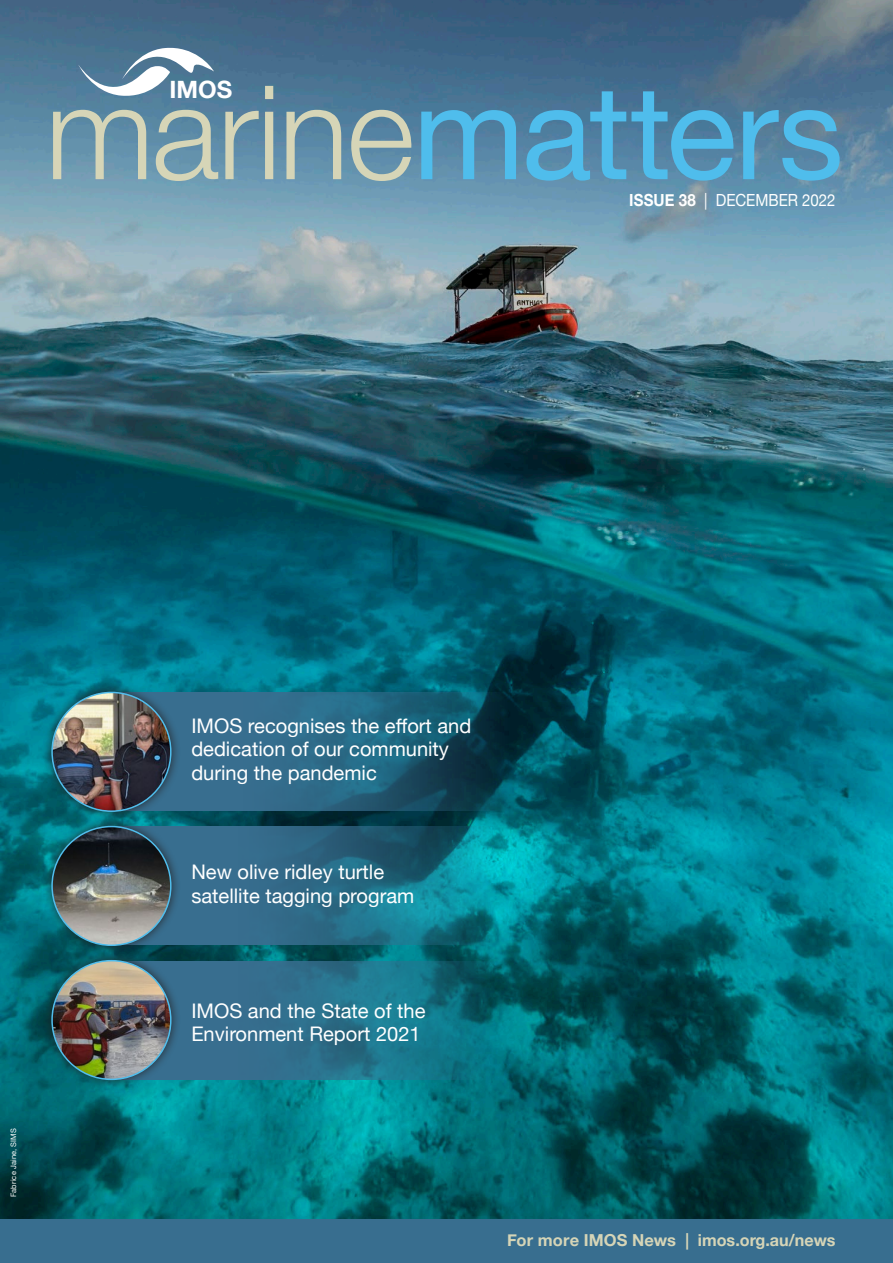
<style>
.page{position:relative;width:893px;height:1263px;background:#fff}
.page>*{position:absolute;margin:0;border:0;box-sizing:border-box;transform-origin:0 0}
.t1{font:130.65px "Helvetica Neue";letter-spacing:-.015em;color:#4fbdec}
.t2{font:700 23.85px "Helvetica Neue";color:#fff}
.t3{font:20.1px/23.4px "Helvetica Neue";color:#fff}
.t4{font:16.65px "Helvetica Neue";letter-spacing:-.005em;color:#fff;scale:.9 1}
.t5{font:700 16.5px "Helvetica Neue";color:#d6d5b7}
.t6{font:7.5px "Helvetica Neue";letter-spacing:.025em;color:#fff}
.s1{font-weight:300;color:#d6d5b7}
.s2{font-weight:700}
</style>
<div class="page">
<img style="left:0;top:0;width:893px;height:1220px">
<div style="left:0;top:1220px;width:893px;height:43px;background:#386e8f"></div>
<svg style="left:78px;top:43px;width:136px;height:57px"></svg>
<svg style="left:181px;top:961px;width:316px;height:118px;background:#247089"></svg>
<svg style="left:181px;top:826px;width:316px;height:119px;background:#247089"></svg>
<svg style="left:181px;top:692px;width:331px;height:119px;background:#245e78"></svg>
<div style="left:43px;top:951px;width:138px;height:138px;background:#231f20;opacity:.8"></div>
<img style="left:52px;top:961px;width:119px;height:118px;border-radius:59px">
<div style="left:51px;top:960px;width:121px;height:120px;border:2px solid #4fbdec;border-radius:50%"></div>
<div style="left:43px;top:817px;width:138px;height:138px;background:#231f20;opacity:.8"></div>
<img style="left:52px;top:826px;width:119px;height:119px;border-radius:59px">
<div style="left:51px;top:826px;width:121px;height:120px;border:2px solid #4fbdec;border-radius:50%"></div>
<div style="left:43px;top:683px;width:138px;height:138px;background:#231f20;opacity:.8"></div>
<img style="left:52px;top:692px;width:119px;height:119px;border-radius:59px">
<div style="left:51px;top:692px;width:121px;height:120px;border:2px solid #4fbdec;border-radius:50%"></div>
<p class="t2" style="left:169px;top:70px;width:64px">IMOS</p>
<p class="t1" style="left:45px;top:38px;width:800px"><span class="s1">marine</span>matters</p>
<p class="t4" style="left:629px;top:188px;width:231px"><span class="s2">ISSUE 38</span> | DECEMBER 2022</p>
<p class="t6" style="left:8px;top:1197px;width:70px;rotate:-90deg">Fabrice Jaine, SIMS</p>
<p class="t3" style="left:191px;top:715px;width:282px">IMOS recognises the effort and dedication of our community during the pandemic</p>
<p class="t3" style="left:191px;top:861px;width:224px">New olive ridley turtle satellite tagging program</p>
<p class="t3" style="left:191px;top:1000px;width:236px">IMOS and the State of the<br>Environment Report 2021</p>
<p class="t5" style="left:507px;top:1227px;width:330px">For more IMOS News | imos.org.au/news</p>
</div>
